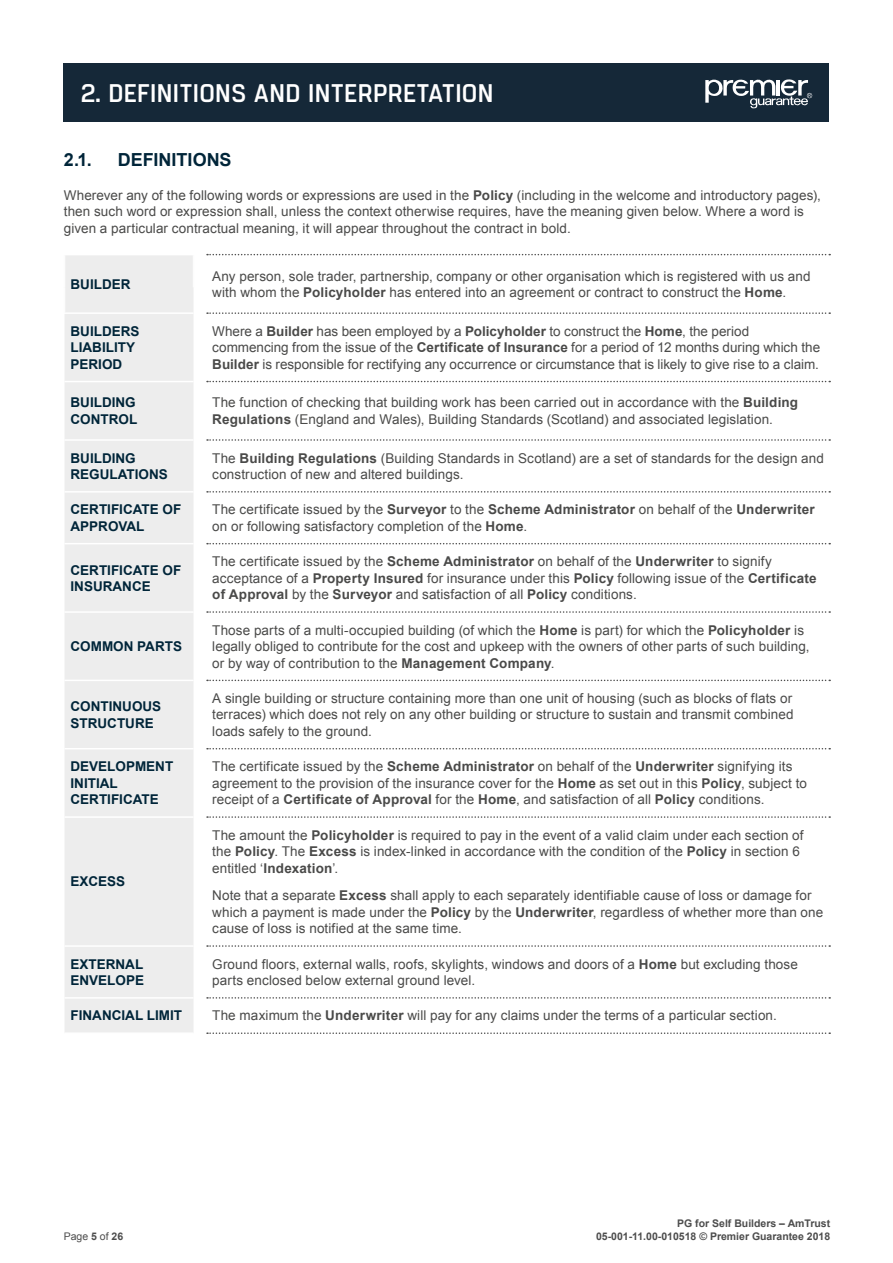
<style>
.page{position:relative;width:893px;height:1263px;background:#fff}
.page>*{position:absolute;margin:0;border:0;box-sizing:border-box;transform-origin:0 0}
.t1{font:700 25.5px "Manifold CF";letter-spacing:.01em;color:#fff}
.t2{font:700 18px "Arial";color:#002539}
.t3{font:13.5px/16.5px "Arial";letter-spacing:.005em;color:#4a4a49}
.t4{font:700 13.5px/16.5px "Arial";color:#002539}
.t5{font:700 10.5px/12.6px "Arial";color:#4d4d4d;text-align:right}
.t6{font:10.5px "Arial";color:#4d4d4d}
.s1{font-weight:700}
</style>
<div class="page">
<div style="left:64px;top:64px;width:765px;height:58px;background:#152838"></div>
<div style="left:65px;top:255px;width:128px;height:777px;background:#ededed"></div>
<svg style="left:207px;top:254px;width:623px;height:1px"></svg>
<svg style="left:207px;top:312px;width:623px;height:2px"></svg>
<svg style="left:207px;top:381px;width:623px;height:1px"></svg>
<svg style="left:207px;top:748px;width:623px;height:1px"></svg>
<svg style="left:207px;top:816px;width:623px;height:2px"></svg>
<svg style="left:207px;top:945px;width:623px;height:2px"></svg>
<svg style="left:207px;top:997px;width:623px;height:2px"></svg>
<svg style="left:207px;top:1032px;width:623px;height:2px"></svg>
<svg style="left:207px;top:439px;width:623px;height:2px"></svg>
<svg style="left:207px;top:491px;width:623px;height:2px"></svg>
<svg style="left:207px;top:543px;width:623px;height:1px"></svg>
<svg style="left:207px;top:611px;width:623px;height:2px"></svg>
<svg style="left:207px;top:680px;width:623px;height:1px"></svg>
<hr style="left:64px;top:312px;width:130px;height:2px;background:#fff">
<hr style="left:65px;top:381px;width:129px;height:1px;background:#fff">
<hr style="left:65px;top:439px;width:129px;height:2px;background:#fff">
<hr style="left:65px;top:491px;width:129px;height:2px;background:#fff">
<hr style="left:65px;top:543px;width:129px;height:1px;background:#fff">
<hr style="left:65px;top:611px;width:129px;height:2px;background:#fff">
<hr style="left:65px;top:680px;width:129px;height:1px;background:#fff">
<hr style="left:65px;top:748px;width:129px;height:1px;background:#fff">
<hr style="left:65px;top:816px;width:129px;height:2px;background:#fff">
<hr style="left:65px;top:945px;width:129px;height:2px;background:#fff">
<hr style="left:65px;top:997px;width:129px;height:2px;background:#fff">
<svg style="left:705px;top:79px;width:107px;height:30px"></svg>
<h1 class="t1" style="left:81px;top:78px;width:414px">2. DEFINITIONS AND INTERPRETATION</h1>
<h2 class="t2" style="left:64px;top:148px;width:29px">2.1.</h2>
<h2 class="t2" style="left:118px;top:148px;width:115px">DEFINITIONS</h2>
<p class="t3" style="left:64px;top:187px;width:759px">Wherever any of the following words or expressions are used in the <span class="s1">Policy</span> (including in the welcome and introductory pages), then such word or expression shall, unless the context otherwise requires, have the meaning given below. Where a word is given a particular contractual meaning, it will appear throughout the contract in bold.</p>
<p class="t4" style="left:71px;top:276px;width:61px">BUILDER</p>
<p class="t3" style="left:212px;top:268px;width:600px">Any person, sole trader, partnership, company or other organisation which is registered with us and with whom the <span class="s1">Policyholder</span> has entered into an agreement or contract to construct the <span class="s1">Home</span>.</p>
<p class="t4" style="left:71px;top:323px;width:70px">BUILDERS<br>LIABILITY<br>PERIOD</p>
<p class="t3" style="left:212px;top:323px;width:609px">Where a <span class="s1">Builder</span> has been employed by a <span class="s1">Policyholder</span> to construct the <span class="s1">Home</span>, the period commencing from the issue of the <span class="s1">Certificate of Insurance</span> for a period of 12 months during which the<br><span class="s1">Builder</span> is responsible for rectifying any occurrence or circumstance that is likely to give rise to a claim.</p>
<p class="t4" style="left:71px;top:395px;width:68px">BUILDING<br>CONTROL</p>
<p class="t3" style="left:212px;top:395px;width:587px">The function of checking that building work has been carried out in accordance with the <span class="s1">Building<br>Regulations</span> (England and Wales), Building Standards (Scotland) and associated legislation.</p>
<p class="t4" style="left:71px;top:450px;width:99px">BUILDING<br>REGULATIONS</p>
<p class="t3" style="left:212px;top:450px;width:613px">The <span class="s1">Building Regulations</span> (Building Standards in Scotland) are a set of standards for the design and construction of new and altered buildings.</p>
<p class="t4" style="left:71px;top:502px;width:112px">CERTIFICATE OF<br>APPROVAL</p>
<p class="t3" style="left:212px;top:502px;width:604px">The certificate issued by the <span class="s1">Surveyor</span> to the <span class="s1">Scheme Administrator</span> on behalf of the <span class="s1">Underwriter </span>on or following satisfactory completion of the <span class="s1">Home</span>.</p>
<p class="t4" style="left:71px;top:562px;width:112px">CERTIFICATE OF<br>INSURANCE</p>
<p class="t3" style="left:212px;top:553px;width:606px">The certificate issued by the <span class="s1">Scheme Administrator</span> on behalf of the <span class="s1">Underwriter</span> to signify acceptance of a <span class="s1">Property Insured</span> for insurance under this <span class="s1">Policy</span> following issue of the <span class="s1">Certificate of Approval</span> by the <span class="s1">Surveyor</span> and satisfaction of all <span class="s1">Policy</span> conditions.</p>
<p class="t4" style="left:71px;top:638px;width:113px">COMMON PARTS</p>
<p class="t3" style="left:212px;top:622px;width:599px">Those parts of a multi-occupied building (of which the <span class="s1">Home</span> is part) for which the <span class="s1">Policyholder</span> is legally obliged to contribute for the cost and upkeep with the owners of other parts of such building, or by way of contribution to the <span class="s1">Management Company</span>.</p>
<p class="t4" style="left:71px;top:699px;width:92px">CONTINUOUS<br>STRUCTURE</p>
<p class="t3" style="left:212px;top:690px;width:583px;text-align:justify">A single building or structure containing more than one unit of housing (such as blocks of flats or terraces) which does not rely on any other building or structure to sustain and transmit combined loads safely to the ground.</p>
<p class="t4" style="left:71px;top:759px;width:104px">DEVELOPMENT<br>INITIAL<br>CERTIFICATE</p>
<p class="t3" style="left:212px;top:758px;width:596px">The certificate issued by the <span class="s1">Scheme Administrator</span> on behalf of the <span class="s1">Underwriter</span> signifying its agreement to the provision of the insurance cover for the <span class="s1">Home</span> as set out in this <span class="s1">Policy</span>, subject to receipt of a <span class="s1">Certificate of Approval</span> for the <span class="s1">Home</span>, and satisfaction of all <span class="s1">Policy</span> conditions.</p>
<p class="t4" style="left:71px;top:874px;width:56px">EXCESS</p>
<p class="t3" style="left:212px;top:827px;width:593px">The amount the <span class="s1">Policyholder</span> is required to pay in the event of a valid claim under each section of the <span class="s1">Policy</span>. The <span class="s1">Excess</span> is index-linked in accordance with the condition of the <span class="s1">Policy</span> in section 6 entitled ‘<span class="s1">Indexation</span>’.</p>
<p class="t3" style="left:212px;top:887px;width:612px">Note that a separate <span class="s1">Excess</span> shall apply to each separately identifiable cause of loss or damage for which a payment is made under the <span class="s1">Policy</span> by the <span class="s1">Underwriter</span>, regardless of whether more than one cause of loss is notified at the same time.</p>
<p class="t4" style="left:71px;top:956px;width:75px">EXTERNAL<br>ENVELOPE</p>
<p class="t3" style="left:212px;top:956px;width:587px">Ground floors, external walls, roofs, skylights, windows and doors of a <span class="s1">Home</span> but excluding those parts enclosed below external ground level.</p>
<p class="t4" style="left:71px;top:1008px;width:113px">FINANCIAL LIMIT</p>
<p class="t3" style="left:212px;top:1007px;width:566px">The maximum the <span class="s1">Underwriter</span> will pay for any claims under the terms of a particular section.</p>
<p class="t6" style="left:64px;top:1229px;width:61px">Page <span class="s1">5</span> of <span class="s1">26</span></p>
<p class="t5" style="left:596px;top:1217px;width:236px">PG for Self Builders – AmTrust<br>05-001-11.00-010518 © Premier Guarantee 2018</p>
</div>
